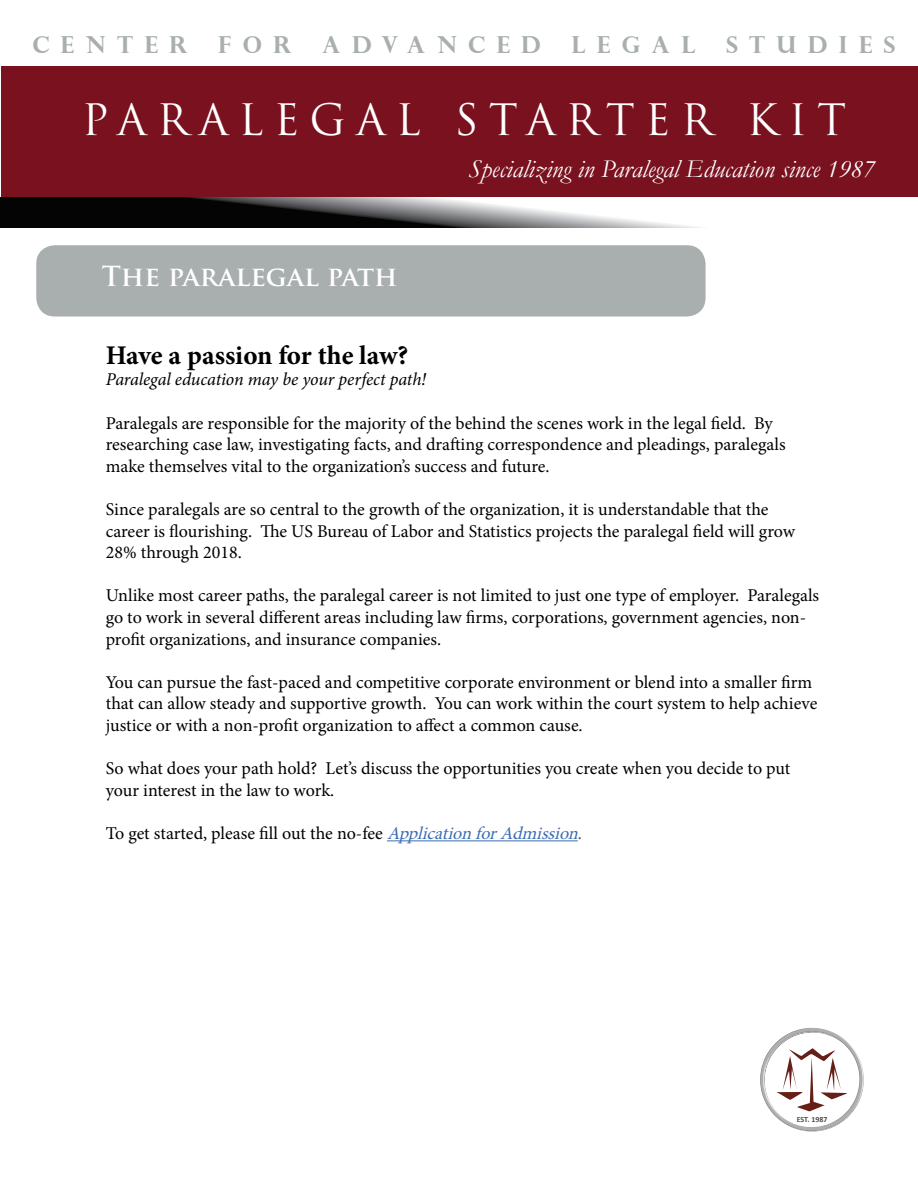
<style>
.page{position:relative;width:918px;height:1188px;background:#fff}
.page>*{position:absolute;margin:0;border:0;box-sizing:border-box;transform-origin:0 0}
.t1{font:42.15px "Trajan Pro";letter-spacing:.24em;color:#fff}
.t2{font:700 27px "Minion Pro";letter-spacing:-.005em;color:#000}
.t3{font:700 27px "Trajan Pro";color:#fff}
.t4{font:italic 25.8px "Garamond";color:#fff}
.t5{font:700 23.4px "Perpetua Titling";letter-spacing:.48em;color:#a9aeae}
.t6{font:18px/21.6px "Minion Pro";letter-spacing:-.005em;color:#000}
.t7{font:italic 18px "Minion Pro";letter-spacing:-.01em;color:#000}
.t8{font:700 7.95px "Calibri";color:#4d4d4d}
.s1{font-style:italic;color:#3d6db5}
.s2{color:#4d4d4f}
</style>
<div class="page">
<div style="left:1px;top:66px;width:917px;height:131px;background:#79111f"></div>
<svg style="left:0;top:197px;width:693px;height:30px"></svg>
<svg style="left:760px;top:1028px;width:104px;height:104px"></svg>
<hr style="left:387px;top:840px;width:191px;height:1px;background:#3d6db5">
<div style="left:37px;top:246px;width:668px;height:70px;background:#a9aeae;border-radius:18px"></div>
<div style="left:36px;top:245px;width:670px;height:71px;border:2px solid #a9aeae;border-radius:18px"></div>
<p class="t5" style="left:32px;top:30px;width:157px">CENTER</p>
<p class="t5" style="left:218px;top:30px;width:75px">FOR</p>
<p class="t5" style="left:322px;top:30px;width:220px">ADVANCED</p>
<p class="t5" style="left:571px;top:30px;width:126px">LEGAL</p>
<p class="t5" style="left:726px;top:30px;width:171px">STUDIES</p>
<h1 class="t1" style="left:82px;top:93px;width:766px">PARALEGAL STARTER KIT</h1>
<h3 class="t4" style="left:469px;top:152px;width:408px">Specializing in Paralegal Education since 1987</h3>
<h2 class="t3" style="left:102px;top:259px;width:297px">The paralegal path</h2>
<h2 class="t2" style="left:106px;top:336px;width:304px">Have a passion for the law?</h2>
<p class="t7" style="left:106px;top:367px;width:322px">Paralegal education may be your perfect path!</p>
<p class="t6" style="left:106px;top:412px;width:681px">Paralegals are responsible for the majority of the behind the scenes work in the legal field. By researching case law, investigating facts, and drafting correspondence and pleadings, paralegals make themselves vital to the organization’s success and future.</p>
<p class="t6" style="left:106px;top:499px;width:691px">Since paralegals are so central to the growth of the organization, it is understandable that the career is flourishing. The US Bureau of Labor and Statistics projects the paralegal field will grow<br>28% through 2018.</p>
<p class="t6" style="left:106px;top:585px;width:715px">Unlike most career paths, the paralegal career is not limited to just one type of employer. Paralegals go to work in several different areas including law firms, corporations, government agencies, non&shy;profit organizations, and insurance companies.</p>
<p class="t6" style="left:106px;top:671px;width:713px">You can pursue the fast-paced and competitive corporate environment or blend into a smaller firm that can allow steady and supportive growth. You can work within the court system to help achieve justice or with a non-profit organization to affect a common cause.</p>
<p class="t6" style="left:106px;top:758px;width:686px">So what does your path hold? Let’s discuss the opportunities you create when you decide to put your interest in the law to work.</p>
<p class="t6" style="left:106px;top:823px;width:480px">To get started, please fill out the no-fee <span class="s1">ApplicationforAdmission</span><span class="s2">.</span></p>
<p class="t8" style="left:797px;top:1114px;width:32px">EST. 1987</p>
</div>
